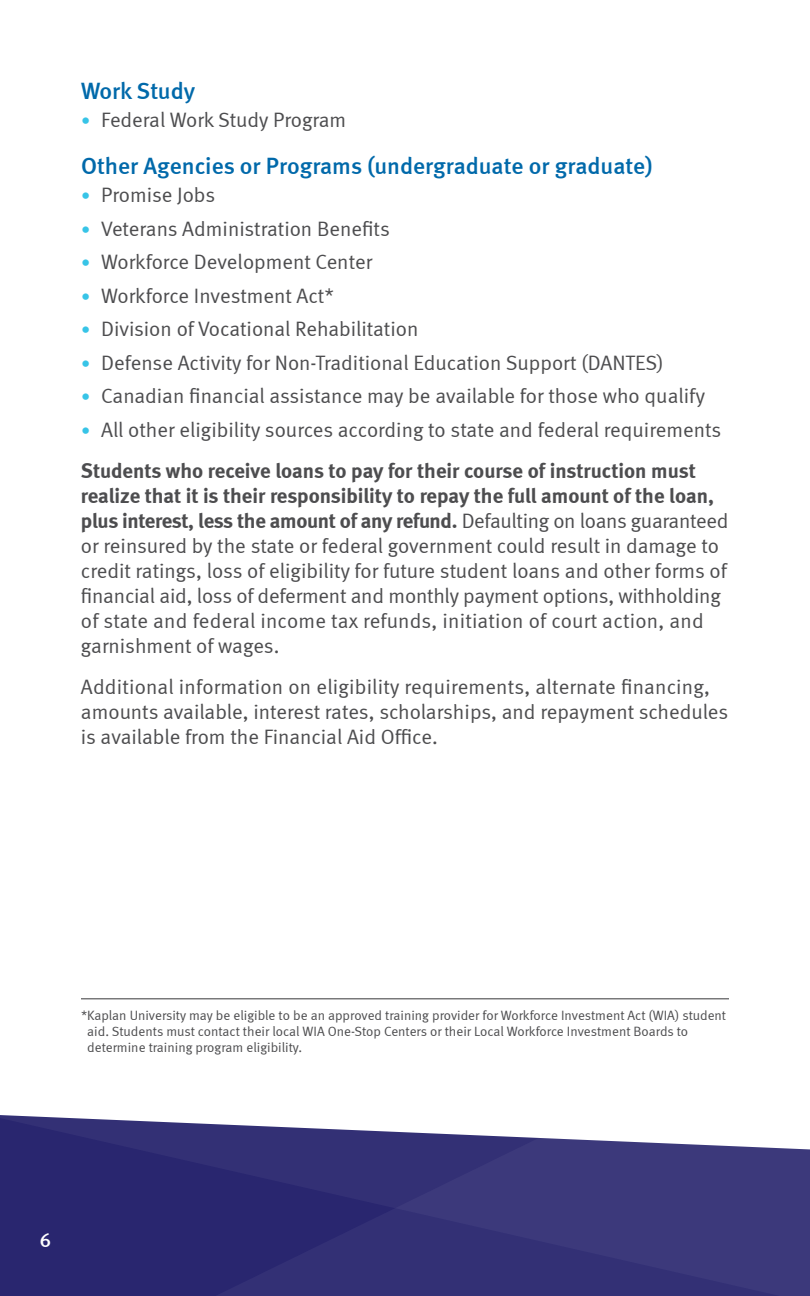
<style>
.page{position:relative;width:810px;height:1296px;background:#fff}
.page>*{position:absolute;margin:0;border:0;box-sizing:border-box;transform-origin:0 0}
.t1{font:23.62px "Meta Medium LF";color:#0069aa}
.t2{font:20.7px/25px "Meta Normal LF";color:#4d4d4f}
.t3{font:20.7px/25px "Meta Bold LF";letter-spacing:-.005em;color:#4d4d4f}
.t4{font:20.25px "Meta Medium LF";color:#fff}
.t5{font:13.5px/16.2px "Meta Normal LF";color:#4d4d4f}
.s1{font-size:18px;color:#37c4e7}
.s2{font-family:"Meta Normal LF"}
</style>
<div class="page">
<svg style="left:0;top:1115px;width:516px;height:181px"></svg>
<svg style="left:6px;top:1137px;width:804px;height:159px;background:#353276"></svg>
<hr style="left:81px;top:998px;width:648px;height:1px;background:#4d4d4f">
<p class="t1" style="left:81px;top:77px;width:116px">Work Study</p>
<p class="t2" style="left:81px;top:107px;width:267px"><span class="s1">•</span> Federal Work Study Program</p>
<p class="t1" style="left:81px;top:152px;width:573px">Other Agencies or Programs (undergraduate or graduate)</p>
<p class="t2" style="left:81px;top:182px;width:136px"><span class="s1">•</span> Promise Jobs</p>
<p class="t2" style="left:81px;top:216px;width:310px"><span class="s1">•</span> Veterans Administration Benefits</p>
<p class="t2" style="left:81px;top:249px;width:293px"><span class="s1">•</span> Workforce Development Center</p>
<p class="t2" style="left:81px;top:283px;width:255px"><span class="s1">•</span> Workforce Investment Act*</p>
<p class="t2" style="left:81px;top:316px;width:339px"><span class="s1">•</span> Division of Vocational Rehabilitation</p>
<p class="t2" style="left:81px;top:350px;width:584px"><span class="s1">•</span> Defense Activity for Non-Traditional Education Support (DANTES)</p>
<p class="t2" style="left:81px;top:383px;width:626px"><span class="s1">•</span> Canadian financial assistance may be available for those who qualify</p>
<p class="t2" style="left:81px;top:417px;width:642px"><span class="s1">•</span> All other eligibility sources according to state and federal requirements</p>
<p class="t3" style="left:81px;top:458px;width:649px">Students who receive loans to pay for their course of instruction must realize that it is their responsibility to repay the full amount of the loan, plus interest, less the amount of any refund. <span class="s2">Defaulting on loans guaranteed</span></p>
<p class="t2" style="left:81px;top:533px;width:647px">or reinsured by the state or federal government could result in damage to credit ratings, loss of eligibility for future student loans and other forms of financial aid, loss of deferment and monthly payment options, withholding of state and federal income tax refunds, initiation of court action, and garnishment of wages.</p>
<p class="t2" style="left:81px;top:674px;width:649px">Additional information on eligibility requirements, alternate financing, amounts available, interest rates, scholarships, and repayment schedules is available from the Financial Aid Office.</p>
<p class="t5" style="left:87px;top:1007px;width:640px;text-indent:-6px">*Kaplan University may be eligible to be an approved training provider for Workforce Investment Act (WIA) student aid. Students must contact their local WIA One-Stop Centers or their Local Workforce Investment Boards to determine training program eligibility.</p>
<p class="t4" style="left:40px;top:1229px;width:13px">6</p>
</div>
